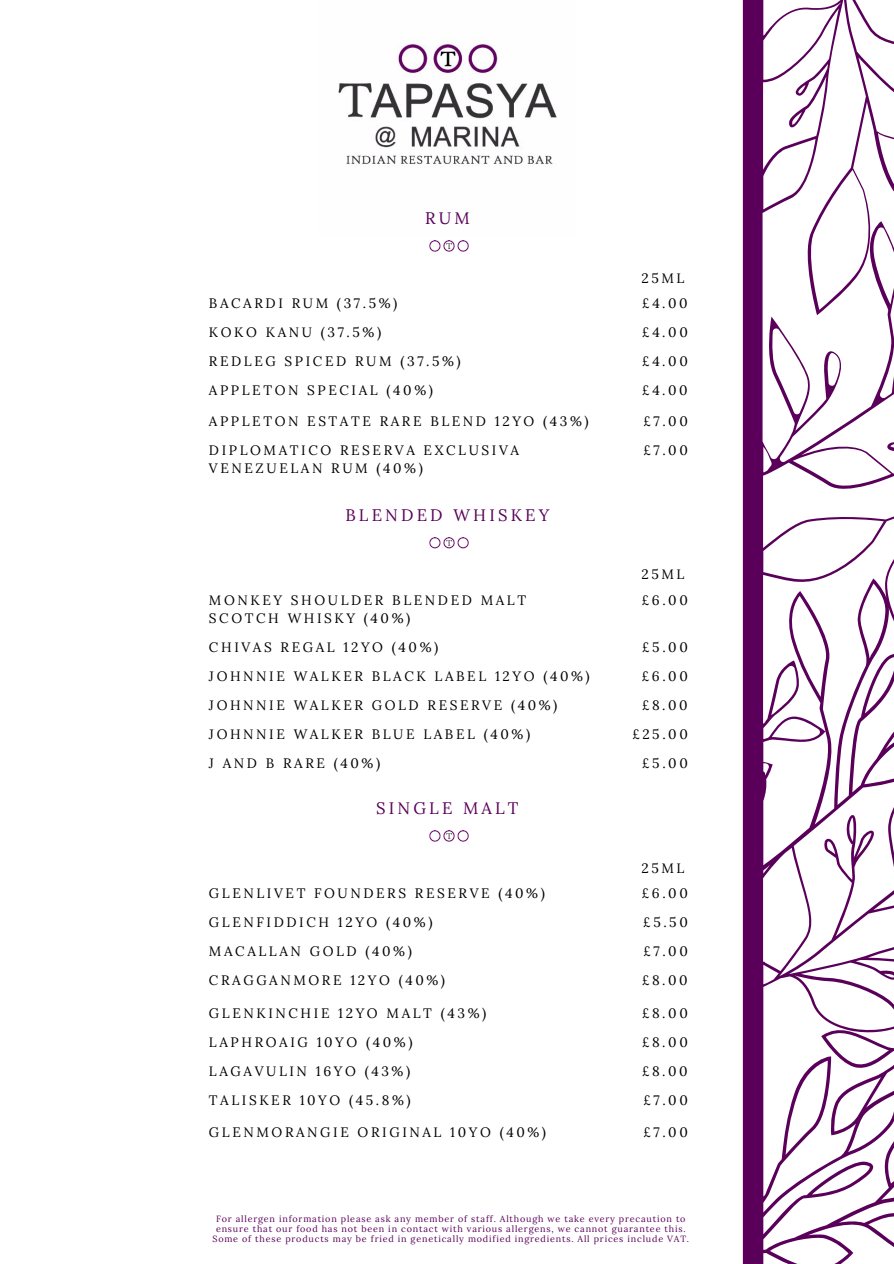
<style>
.page{position:relative;width:894px;height:1264px;background:#fff}
.page>*{position:absolute;margin:0;border:0;box-sizing:border-box;transform-origin:0 0}
.t1{font:16.65px "Lora";letter-spacing:.19em;color:#5a005a}
.t2{font:13.65px/18.6px "Lora";letter-spacing:.19em;color:#000}
.t3{font:9px/9.9px "Lora";letter-spacing:.09em;color:#5a005a;text-align:center}
</style>
<div class="page">
<svg style="left:742px;top:0;width:151px;height:1263px"></svg>
<img style="left:338px;top:41px;width:219px;height:123px">
<img style="left:429px;top:241px;width:40px;height:11px">
<img style="left:429px;top:537px;width:40px;height:12px">
<img style="left:429px;top:830px;width:40px;height:12px">
<p class="t1" style="left:425px;top:207px;width:46px">RUM</p>
<p class="t2" style="left:641px;top:268px;width:44px">25ML</p>
<p class="t2" style="left:209px;top:294px;width:190px">BACARDI RUM (37.5%)</p>
<p class="t2" style="left:642px;top:294px;width:47px">£4.00</p>
<p class="t2" style="left:209px;top:323px;width:174px">KOKO KANU (37.5%)</p>
<p class="t2" style="left:642px;top:323px;width:47px">£4.00</p>
<p class="t2" style="left:209px;top:352px;width:253px">REDLEG SPICED RUM (37.5%)</p>
<p class="t2" style="left:642px;top:352px;width:47px">£4.00</p>
<p class="t2" style="left:209px;top:381px;width:225px">APPLETON SPECIAL (40%)</p>
<p class="t2" style="left:642px;top:381px;width:47px">£4.00</p>
<p class="t2" style="left:209px;top:411px;width:381px">APPLETON ESTATE RARE BLEND 12YO (43%)</p>
<p class="t2" style="left:643px;top:411px;width:46px">£7.00</p>
<p class="t2" style="left:209px;top:440px;width:311px">DIPLOMATICO RESERVA EXCLUSIVA<br>VENEZUELAN RUM (40%)</p>
<p class="t2" style="left:643px;top:440px;width:46px">£7.00</p>
<p class="t1" style="left:345px;top:504px;width:205px">BLENDED WHISKEY</p>
<p class="t2" style="left:641px;top:565px;width:44px">25ML</p>
<p class="t2" style="left:209px;top:590px;width:318px">MONKEY SHOULDER BLENDED MALT<br>SCOTCH WHISKY (40%)</p>
<p class="t2" style="left:641px;top:590px;width:47px">£6.00</p>
<p class="t2" style="left:209px;top:638px;width:231px">CHIVAS REGAL 12YO (40%)</p>
<p class="t2" style="left:642px;top:638px;width:47px">£5.00</p>
<p class="t2" style="left:209px;top:667px;width:382px">JOHNNIE WALKER BLACK LABEL 12YO (40%)</p>
<p class="t2" style="left:641px;top:667px;width:47px">£6.00</p>
<p class="t2" style="left:209px;top:696px;width:350px">JOHNNIE WALKER GOLD RESERVE (40%)</p>
<p class="t2" style="left:641px;top:696px;width:47px">£8.00</p>
<p class="t2" style="left:209px;top:725px;width:322px">JOHNNIE WALKER BLUE LABEL (40%)</p>
<p class="t2" style="left:632px;top:725px;width:57px">£25.00</p>
<p class="t2" style="left:209px;top:754px;width:173px">J AND B RARE (40%)</p>
<p class="t2" style="left:642px;top:754px;width:47px">£5.00</p>
<p class="t1" style="left:376px;top:797px;width:144px">SINGLE MALT</p>
<p class="t2" style="left:641px;top:858px;width:44px">25ML</p>
<p class="t2" style="left:209px;top:883px;width:337px">GLENLIVET FOUNDERS RESERVE (40%)</p>
<p class="t2" style="left:641px;top:883px;width:47px">£6.00</p>
<p class="t2" style="left:209px;top:912px;width:225px">GLENFIDDICH 12YO (40%)</p>
<p class="t2" style="left:643px;top:912px;width:46px">£5.50</p>
<p class="t2" style="left:209px;top:941px;width:204px">MACALLAN GOLD (40%)</p>
<p class="t2" style="left:643px;top:941px;width:46px">£7.00</p>
<p class="t2" style="left:209px;top:970px;width:237px">CRAGGANMORE 12YO (40%)</p>
<p class="t2" style="left:641px;top:970px;width:47px">£8.00</p>
<p class="t2" style="left:209px;top:1003px;width:279px">GLENKINCHIE 12YO MALT (43%)</p>
<p class="t2" style="left:641px;top:1003px;width:47px">£8.00</p>
<p class="t2" style="left:209px;top:1032px;width:205px">LAPHROAIG 10YO (40%)</p>
<p class="t2" style="left:641px;top:1032px;width:47px">£8.00</p>
<p class="t2" style="left:209px;top:1061px;width:203px">LAGAVULIN 16YO (43%)</p>
<p class="t2" style="left:641px;top:1061px;width:47px">£8.00</p>
<p class="t2" style="left:209px;top:1090px;width:203px">TALISKER 10YO (45.8%)</p>
<p class="t2" style="left:643px;top:1090px;width:46px">£7.00</p>
<p class="t2" style="left:209px;top:1122px;width:338px">GLENMORANGIE ORIGINAL 10YO (40%)</p>
<p class="t2" style="left:643px;top:1122px;width:46px">£7.00</p>
<p class="t3" style="left:212px;top:1214px;width:478px">For allergen information please ask any member of staff. Although we take every precaution to ensure that our food has not been in contact with various allergens, we cannot guarantee this.<br>Some of these products may be fried in genetically modified ingredients. All prices include VAT.</p>
</div>
